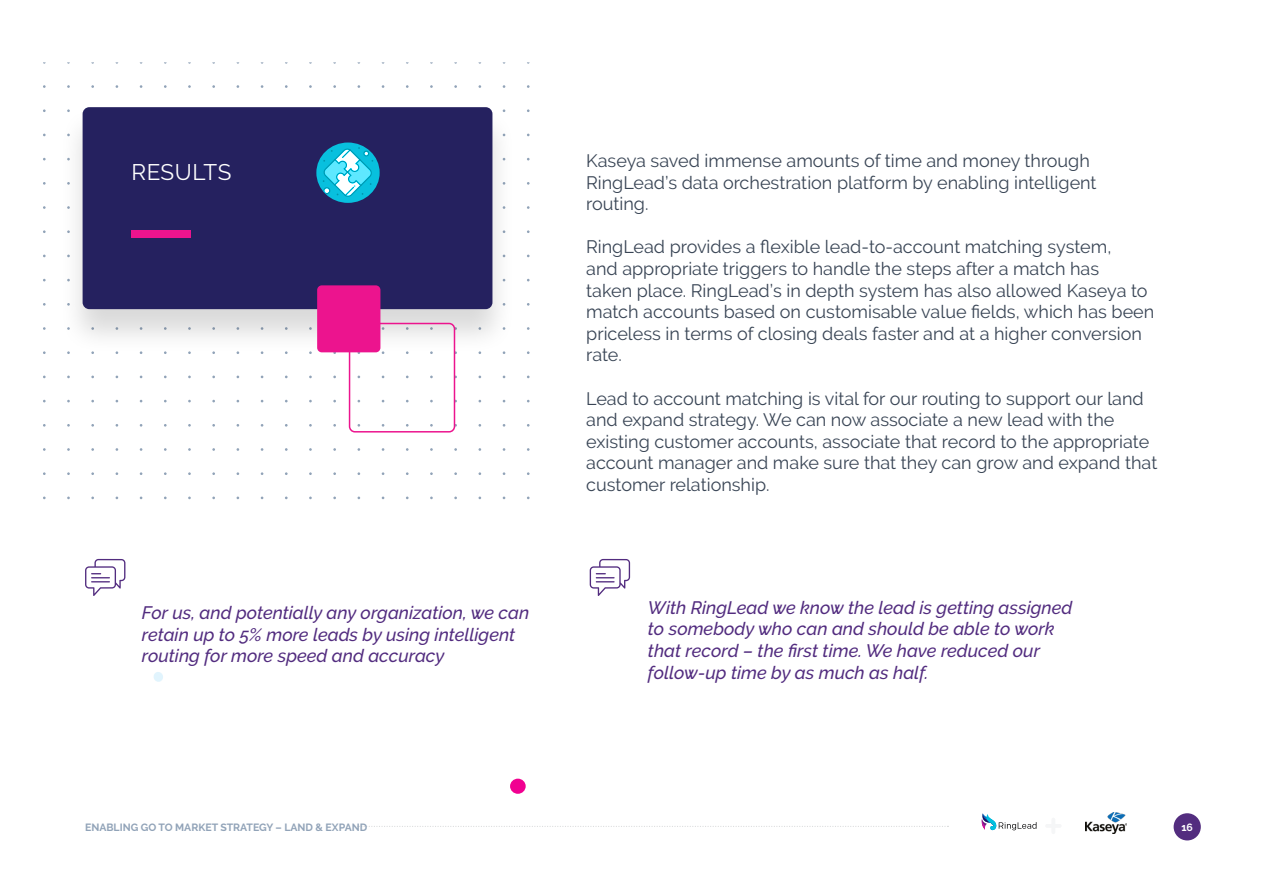
<style>
.page{position:relative;width:1263px;height:893px;background:#fff}
.page>*{position:absolute;margin:0;border:0;box-sizing:border-box;transform-origin:0 0}
.t1{font:22.5px "Raleway";letter-spacing:.025em;color:#fff}
.t2{font:18px/21.6px "Raleway";color:#394555}
.t3{font:italic 500 18px/21.6px "Raleway";color:#522c7f}
.t4{font:700 10.5px "Raleway";color:#91a3b8}
.t5{font:700 10.5px "Raleway";color:#fff}
</style>
<div class="page">
<svg style="left:358px;top:826px;width:587px;height:1px"></svg>
<div style="left:1173px;top:813px;width:28px;height:27px;background:#532d7f;border-radius:50%"></div>
<div style="left:510px;top:779px;width:16px;height:15px;background:#f10091;border-radius:50%"></div>
<img style="left:1086px;top:812px;width:40px;height:22px">
<svg style="left:981px;top:813px;width:55px;height:18px"></svg>
<svg style="left:153px;top:672px;width:10px;height:10px"></svg>
<div style="left:58px;top:105px;width:458px;height:249px;background:#000;opacity:.15"></div>
<div style="left:83px;top:107px;width:409px;height:202px;background:#25215f;border-radius:7px"></div>
<div style="left:131px;top:230px;width:60px;height:8px;background:#ec148e"></div>
<div style="left:316px;top:143px;width:64px;height:60px;background:#08c0de;border-radius:50%"></div>
<svg style="left:323px;top:147px;width:50px;height:50px"></svg>
<svg style="left:590px;top:559px;width:40px;height:37px"></svg>
<svg style="left:85px;top:559px;width:40px;height:37px"></svg>
<div style="left:349px;top:323px;width:106px;height:110px;border:2px solid #ec148e;border-radius:5px"></div>
<div style="left:317px;top:285px;width:63px;height:67px;background:#ec148e;border-radius:5px"></div>
<p class="t1" style="left:131px;top:159px;width:101px">RESULTS</p>
<p class="t3" style="left:142px;top:602px;width:389px">For us, and potentially any organization, we can retain up to 5% more leads by using intelligent routing for more speed and accuracy</p>
<p class="t4" style="left:85px;top:821px;width:284px">ENABLING GO TO MARKET STRATEGY – LAND &amp; EXPAND</p>
<p class="t2" style="left:586px;top:150px;width:512px">Kaseya saved immense amounts of time and money through<br>RingLead’s data orchestration platform by enabling intelligent routing.</p>
<p class="t2" style="left:586px;top:236px;width:569px">RingLead provides a flexible lead-to-account matching system,<br>and appropriate triggers to handle the steps after a match has<br>taken place. RingLead’s in depth system has also allowed Kaseya to match accounts based on customisable value fields, which has been priceless in terms of closing deals faster and at a higher conversion rate.</p>
<p class="t2" style="left:586px;top:387px;width:573px">Lead to account matching is vital for our routing to support our land and expand strategy. We can now associate a new lead with the existing customer accounts, associate that record to the appropriate account manager and make sure that they can grow and expand that customer relationship.</p>
<p class="t3" style="left:648px;top:596px;width:426px">With RingLead we know the lead is getting assigned to somebody who can and should be able to work that record – the first time. We have reduced our follow-up time by as much as half.</p>
<p class="t5" style="left:1181px;top:821px;width:13px">16</p>
</div>
